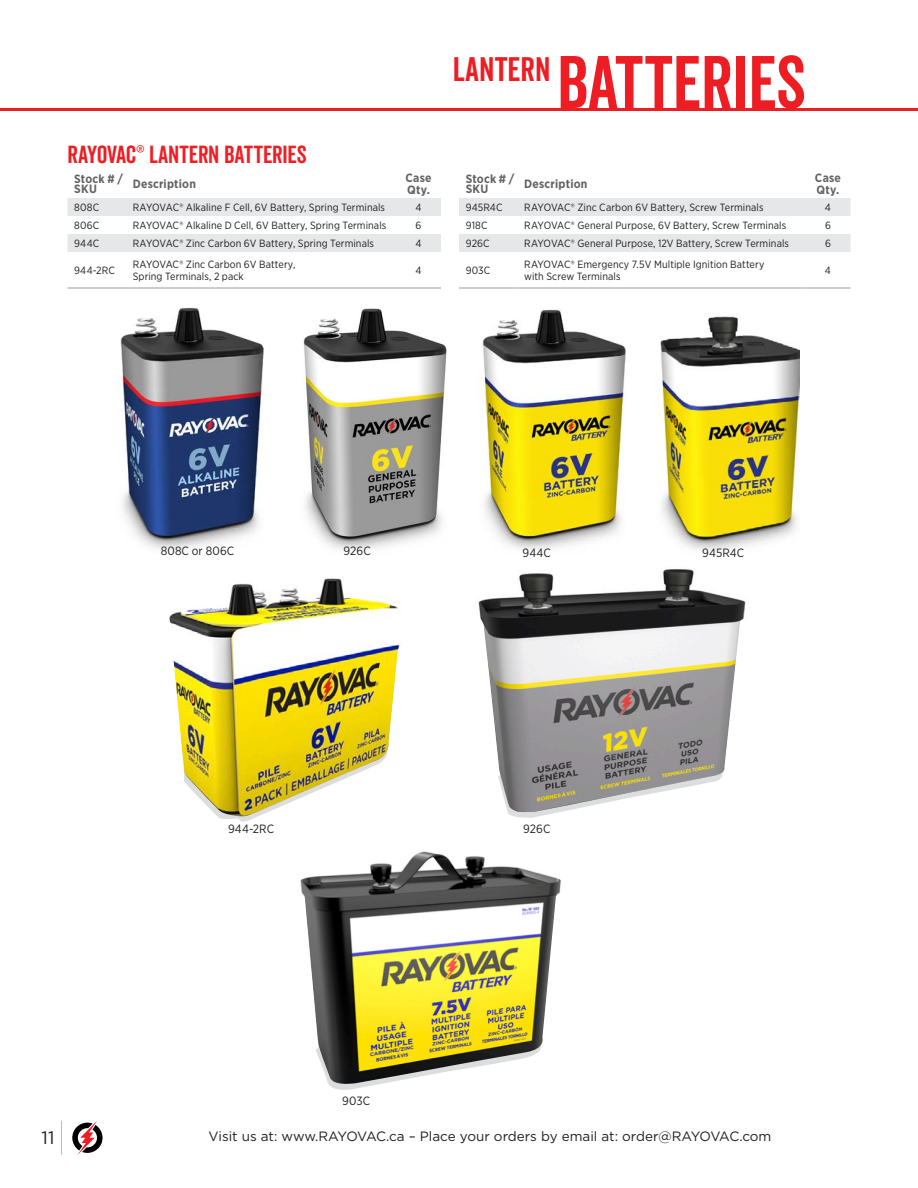
<style>
.page{position:relative;width:918px;height:1188px;background:#fff}
.page>*{position:absolute;margin:0;border:0;box-sizing:border-box;transform-origin:0 0}
.t1{font:72px "Veneer Clean";color:#ee1d23}
.t2{font:24px "Veneer Clean";letter-spacing:-.005em;color:#ee2026}
.t3{font:18px "Gotham";color:#231f20}
.t4{font:13.5px "Gotham";color:#231f20}
.t5{font:700 12px/10.5px "Gotham Narrow";letter-spacing:.015em;color:#636366}
.t6{font:12px "Gotham Narrow";letter-spacing:.01em;color:#231f20}
.t7{font:10.5px/12px "Gotham Narrow";letter-spacing:.01em;color:#231f20}
.s1{color:#ee1d23}
</style>
<div class="page">
<svg style="left:72px;top:1121px;width:31px;height:34px"></svg>
<hr style="left:61px;top:1121px;width:1px;height:34px;background:#bcbdc0">
<hr style="left:0;top:108px;width:918px;height:3px;background:#ee1d23">
<svg style="left:68px;top:198px;width:782px;height:54px"></svg>
<hr style="left:68px;top:287px;width:58px;height:2px;background:#bcbdc0">
<hr style="left:126px;top:287px;width:270px;height:2px;background:#bcbdc0">
<hr style="left:396px;top:287px;width:45px;height:2px;background:#bcbdc0">
<hr style="left:459px;top:287px;width:59px;height:2px;background:#bcbdc0">
<hr style="left:518px;top:287px;width:288px;height:2px;background:#bcbdc0">
<hr style="left:806px;top:287px;width:44px;height:2px;background:#bcbdc0">
<svg style="left:218px;top:817px;width:38px;height:5px"></svg>
<svg style="left:508px;top:813px;width:46px;height:5px"></svg>
<img style="left:117px;top:308px;width:147px;height:242px">
<img style="left:303px;top:308px;width:144px;height:243px">
<img style="left:480px;top:309px;width:145px;height:241px">
<img style="left:654px;top:316px;width:146px;height:235px">
<img style="left:169px;top:578px;width:231px;height:239px">
<svg style="left:329px;top:1085px;width:45px;height:5px"></svg>
<img style="left:300px;top:851px;width:261px;height:234px">
<img style="left:478px;top:569px;width:268px;height:244px">
<h1 class="t1" style="left:453px;top:39px;width:354px"><sup>LANTERN</sup> BATTERIES</h1>
<h2 class="t2" style="left:68px;top:140px;width:241px"><span class="s1">RAYOVAC</span><sup>®</sup> LANTERN BATTERIES</h2>
<p class="t5" style="left:74px;top:173px;width:50px">Stock # /<br>SKU</p>
<p class="t5" style="left:133px;top:178px;width:65px">Description</p>
<p class="t5" style="left:405px;top:171px;width:28px;line-height:12px">Case<br>Qty.</p>
<p class="t5" style="left:466px;top:173px;width:50px">Stock # /<br>SKU</p>
<p class="t5" style="left:524px;top:178px;width:65px">Description</p>
<p class="t5" style="left:815px;top:171px;width:28px;line-height:12px">Case<br>Qty.</p>
<p class="t7" style="left:74px;top:201px;width:26px">808C</p>
<p class="t7" style="left:133px;top:201px;width:254px">RAYOVAC® Alkaline F Cell, 6V Battery, Spring Terminals</p>
<p class="t7" style="left:415px;top:201px;width:8px">4</p>
<p class="t7" style="left:466px;top:201px;width:38px">945R4C</p>
<p class="t7" style="left:524px;top:201px;width:241px">RAYOVAC® Zinc Carbon 6V Battery, Screw Terminals</p>
<p class="t7" style="left:825px;top:201px;width:8px">4</p>
<p class="t7" style="left:74px;top:219px;width:27px">806C</p>
<p class="t7" style="left:133px;top:219px;width:255px">RAYOVAC® Alkaline D Cell, 6V Battery, Spring Terminals</p>
<p class="t7" style="left:416px;top:219px;width:7px">6</p>
<p class="t7" style="left:466px;top:219px;width:23px">918C</p>
<p class="t7" style="left:524px;top:219px;width:263px">RAYOVAC® General Purpose, 6V Battery, Screw Terminals</p>
<p class="t7" style="left:825px;top:219px;width:7px">6</p>
<p class="t7" style="left:74px;top:237px;width:27px">944C</p>
<p class="t7" style="left:133px;top:237px;width:243px">RAYOVAC® Zinc Carbon 6V Battery, Spring Terminals</p>
<p class="t7" style="left:415px;top:237px;width:8px">4</p>
<p class="t7" style="left:466px;top:237px;width:25px">926C</p>
<p class="t7" style="left:524px;top:237px;width:266px">RAYOVAC® General Purpose, 12V Battery, Screw Terminals</p>
<p class="t7" style="left:825px;top:237px;width:7px">6</p>
<p class="t7" style="left:74px;top:264px;width:42px">944-2RC</p>
<p class="t7" style="left:133px;top:258px;width:164px">RAYOVAC® Zinc Carbon 6V Battery,<br>Spring Terminals, 2 pack</p>
<p class="t7" style="left:415px;top:264px;width:8px">4</p>
<p class="t7" style="left:466px;top:264px;width:26px">903C</p>
<p class="t7" style="left:524px;top:258px;width:242px">RAYOVAC® Emergency 7.5V Multiple Ignition Battery with Screw Terminals</p>
<p class="t7" style="left:825px;top:264px;width:8px">4</p>
<p class="t6" style="left:161px;top:544px;width:75px">808C or 806C</p>
<p class="t6" style="left:344px;top:544px;width:29px">926C</p>
<p class="t6" style="left:522px;top:545px;width:30px">944C</p>
<p class="t6" style="left:228px;top:821px;width:48px">944-2RC</p>
<p class="t6" style="left:523px;top:821px;width:29px">926C</p>
<p class="t6" style="left:342px;top:1094px;width:29px">903C</p>
<p class="t6" style="left:702px;top:545px;width:43px">945R4C</p>
<h3 class="t3" style="left:42px;top:1128px;width:14px">11</h3>
<p class="t4" style="left:209px;top:1129px;width:564px">Visit us at: www.RAYOVAC.ca – Place your orders by email at: order@RAYOVAC.com</p>
</div>
